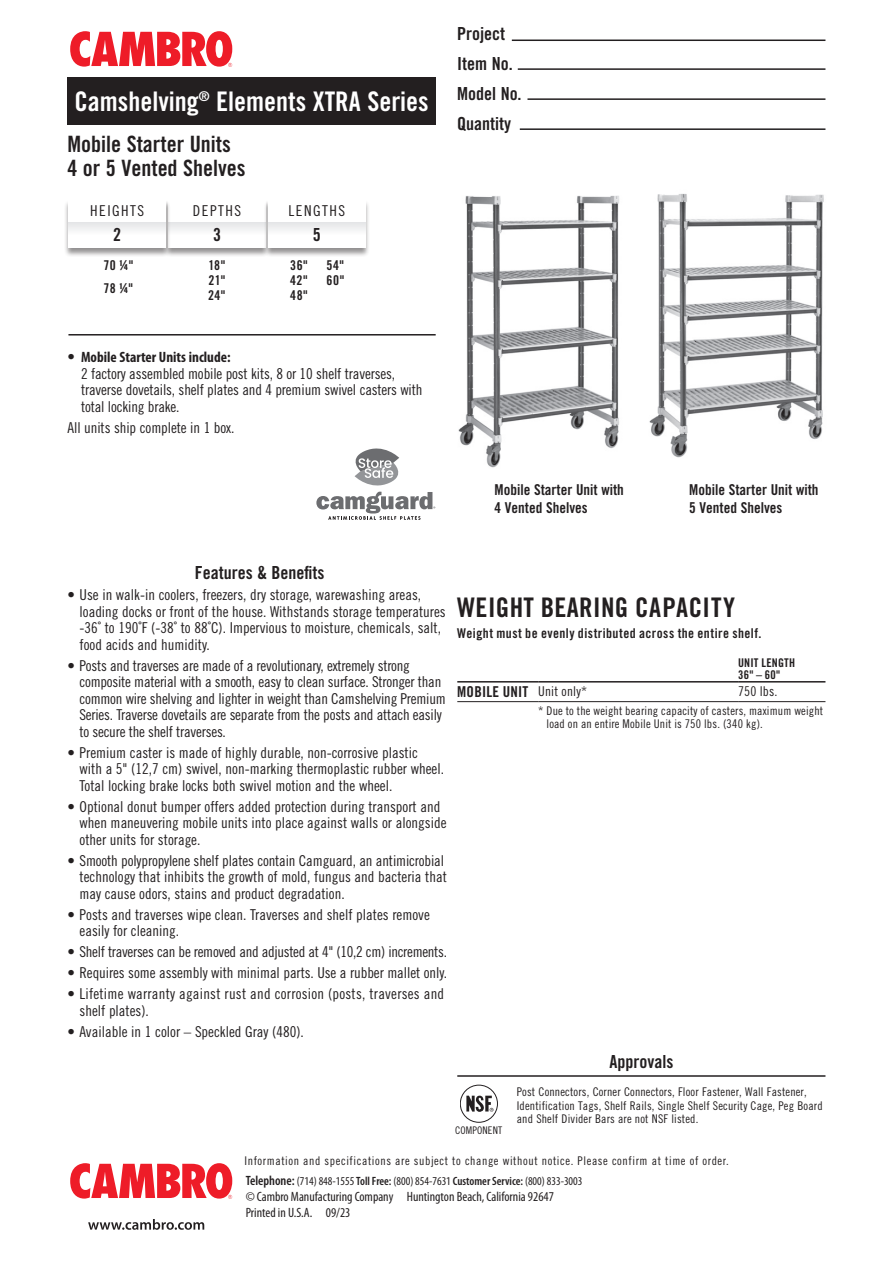
<style>
.page{position:relative;width:893px;height:1263px;background:#fff}
.page>*{position:absolute;margin:0;border:0;box-sizing:border-box;transform-origin:0 0}
.t1{font:27px "Trade Gothic LT Std Bd Cn 20";color:#fff}
.t2{font:27px "Trade Gothic LT Std Bd Cn 20";letter-spacing:.015em;color:#231f20}
.t3{font:22.5px/24px "Trade Gothic LT Std Bd Cn 20";color:#231f20}
.t4{font:18px/30px "Trade Gothic LT Std Bd Cn 20";color:#231f20}
.t5{font:15px/16.5px "Trade Gothic LT Std Cn 18";color:#231f20}
.t6{font:15px/18px "Trade Gothic LT Std Bd Cn 20";color:#231f20}
.t7{font:15px "Trade Gothic LT Std Cn 18";letter-spacing:-.02em;color:#231f20}
.t8{font:700 condensed 15px "Myriad Pro";color:#231f20}
.t9{font:15px "Trade Gothic LT Std Cn 18";letter-spacing:.1em;color:#231f20}
.t10{font:13.5px/15px "Trade Gothic LT Std Bd Cn 20";letter-spacing:.03em;color:#231f20;text-align:justify}
.t11{font:condensed 13.5px/16.2px "Myriad Pro";color:#231f20}
.t12{font:13.5px "Trade Gothic LT Std Cn 18";letter-spacing:.015em;color:#231f20}
.t13{font:12px/13.5px "Trade Gothic LT Std Cn 18";letter-spacing:.015em;color:#231f20}
.t14{font:12px "Trade Gothic LT Std Cn 18";letter-spacing:.05em;color:#231f20}
.t15{font:condensed 12px "Myriad Pro";color:#231f20}
.t16{font:12px/12px "Trade Gothic LT Std Bd Cn 20";letter-spacing:.015em;color:#231f20}
.t17{font:10.5px "Trade Gothic LT Std Cn 18";letter-spacing:.015em;color:#231f20}
.s1{font-family:"Trade Gothic LT Std Cn 18";font-weight:400;font-stretch:normal}
.s2{font-family:"Trade Gothic LT Std Cn 18";font-size:13.5px}
.s3{font-weight:600;font-size:13.5px}
.s4{font-weight:600}
</style>
<div class="page">
<svg style="left:70px;top:1163px;width:162px;height:36px"></svg>
<svg style="left:70px;top:31px;width:162px;height:36px"></svg>
<svg style="left:88px;top:1219px;width:116px;height:11px"></svg>
<hr style="left:512px;top:40px;width:313px;height:1px;background:#231f20">
<hr style="left:518px;top:68px;width:307px;height:2px;background:#231f20">
<hr style="left:527px;top:98px;width:298px;height:2px;background:#231f20">
<hr style="left:520px;top:128px;width:305px;height:2px;background:#231f20">
<hr style="left:457px;top:1075px;width:368px;height:2px;background:#231f20">
<div style="left:460px;top:1085px;width:38px;height:37px;border:1px solid #231f20;border-radius:50%"></div>
<svg style="left:466px;top:1096px;width:28px;height:16px"></svg>
<div style="left:163px;top:200px;width:107px;height:57px;background:#231f20;opacity:.49"></div>
<div style="left:168px;top:200px;width:98px;height:22px;background:#fff"></div>
<svg style="left:170px;top:222px;width:93px;height:25px"></svg>
<div style="left:263px;top:200px;width:107px;height:57px;background:#231f20;opacity:.49"></div>
<div style="left:268px;top:200px;width:98px;height:22px;background:#fff"></div>
<svg style="left:268px;top:222px;width:98px;height:25px"></svg>
<div style="left:64px;top:200px;width:106px;height:57px;background:#231f20;opacity:.49"></div>
<div style="left:68px;top:200px;width:98px;height:22px;background:#fff"></div>
<svg style="left:68px;top:222px;width:98px;height:25px"></svg>
<hr style="left:68px;top:334px;width:368px;height:1px;background:#231f20">
<img style="left:458px;top:195px;width:161px;height:273px">
<img style="left:649px;top:194px;width:175px;height:264px">
<hr style="left:538px;top:681px;width:200px;height:1px;background:#231f20">
<hr style="left:738px;top:681px;width:87px;height:1px;background:#231f20">
<hr style="left:457px;top:681px;width:81px;height:1px;background:#231f20">
<hr style="left:457px;top:701px;width:81px;height:1px;background:#231f20">
<hr style="left:538px;top:701px;width:200px;height:1px;background:#231f20">
<hr style="left:738px;top:701px;width:87px;height:1px;background:#231f20">
<div style="left:68px;top:77px;width:368px;height:48px;background:#231f20"></div>
<svg style="left:316px;top:448px;width:119px;height:72px"></svg>
<h1 class="t1" style="left:74px;top:84px;width:356px">Camshelving<sup>®</sup> Elements XTRA Series</h1>
<h2 class="t3" style="left:68px;top:131px;width:180px">Mobile Starter Units<br>4 or 5 Vented Shelves</h2>
<p class="t9" style="left:90px;top:202px;width:55px">HEIGHTS</p>
<p class="t4" style="left:113px;top:220px;width:9px">2</p>
<p class="t5" style="left:193px;top:203px;width:50px">DEPTHS</p>
<p class="t4" style="left:213px;top:220px;width:9px">3</p>
<p class="t9" style="left:289px;top:202px;width:58px">LENGTHS</p>
<p class="t4" style="left:313px;top:220px;width:9px">5</p>
<p class="t10" style="left:104px;top:254px;width:31px;line-height:22.5px">70 1/4"<br>78 1/4"</p>
<p class="t10" style="left:208px;top:258px;width:19px">18" 21" 24"</p>
<p class="t10" style="left:290px;top:258px;width:19px">36" 42" 48"</p>
<p class="t10" style="left:327px;top:258px;width:19px">54"<br>60"</p>
<p class="t8" style="left:67px;top:348px;width:164px"><span class="s1">•</span> Mobile Starter Units include:</p>
<p class="t5" style="left:81px;top:365px;width:343px">2 factory assembled mobile post kits, 8 or 10 shelf traverses, traverse dovetails, shelf plates and 4 premium swivel casters with total locking brake.</p>
<p class="t5" style="left:67px;top:419px;width:168px">All units ship complete in 1 box.</p>
<p class="t4" style="left:457px;top:18px;width:66px">Project<br>Item No.<br>Model No.<br>Quantity</p>
<p class="t6" style="left:495px;top:480px;width:131px">Mobile Starter Unit with<br>4 Vented Shelves</p>
<p class="t6" style="left:689px;top:480px;width:131px">Mobile Starter Unit with<br>5 Vented Shelves</p>
<p class="t4" style="left:195px;top:558px;width:131px">Features &amp; Benefits</p>
<p class="t5" style="left:80px;top:587px;width:368px;text-indent:-12px">• Use in walk-in coolers, freezers, dry storage, warewashing areas, loading docks or front of the house. Withstands storage temperatures -36˚ to 190˚F (-38˚ to 88˚C). Impervious to moisture, chemicals, salt, food acids and humidity.</p>
<p class="t5" style="left:80px;top:657px;width:368px;text-indent:-12px">• Posts and traverses are made of a revolutionary, extremely strong composite material with a smooth, easy to clean surface. Stronger than common wire shelving and lighter in weight than Camshelving Premium Series. Traverse dovetails are separate from the posts and attach easily to secure the shelf traverses.</p>
<p class="t5" style="left:80px;top:744px;width:366px;text-indent:-12px">• Premium caster is made of highly durable, non-corrosive plastic with a 5" (12,7 cm) swivel, non-marking thermoplastic rubber wheel.<br>Total locking brake locks both swivel motion and the wheel.</p>
<p class="t5" style="left:80px;top:798px;width:368px;text-indent:-12px">• Optional donut bumper offers added protection during transport and when maneuvering mobile units into place against walls or alongside other units for storage.</p>
<p class="t5" style="left:80px;top:852px;width:369px;text-indent:-12px">• Smooth polypropylene shelf plates contain Camguard, an antimicrobial technology that inhibits the growth of mold, fungus and bacteria that may cause odors, stains and product degradation.</p>
<p class="t5" style="left:80px;top:906px;width:352px;text-indent:-12px">• Posts and traverses wipe clean. Traverses and shelf plates remove easily for cleaning.</p>
<p class="t7" style="left:68px;top:943px;width:381px">• Shelf traverses can be removed and adjusted at 4" (10,2 cm) increments.</p>
<p class="t5" style="left:68px;top:965px;width:381px">• Requires some assembly with minimal parts. Use a rubber mallet only.</p>
<p class="t5" style="left:80px;top:986px;width:366px;text-indent:-12px">• Lifetime warranty against rust and corrosion (posts, traverses and shelf plates).</p>
<p class="t5" style="left:68px;top:1023px;width:238px">• Available in 1 color – Speckled Gray (480).</p>
<h1 class="t2" style="left:457px;top:591px;width:279px">WEIGHT BEARING CAPACITY</h1>
<p class="t10" style="left:457px;top:626px;width:306px">Weight must be evenly distributed across the entire shelf.</p>
<p class="t16" style="left:738px;top:656px;width:58px">UNIT LENGTH<br>36" – 60"</p>
<p class="t6" style="left:457px;top:683px;width:131px">MOBILE UNIT <span class="s2">Unit only*</span></p>
<p class="t12" style="left:738px;top:683px;width:41px">750 lbs.</p>
<p class="t13" style="left:546px;top:704px;width:278px;text-indent:-8px">* Due to the weight bearing capacity of casters, maximum weight load on an entire Mobile Unit is 750 lbs. (340 kg).</p>
<p class="t4" style="left:609px;top:1047px;width:65px">Approvals</p>
<p class="t17" style="left:455px;top:1124px;width:49px">COMPONENT</p>
<p class="t13" style="left:517px;top:1085px;width:307px">Post Connectors, Corner Connectors, Floor Fastener, Wall Fastener,<br>Identification Tags, Shelf Rails, Single Shelf Security Cage, Peg Board and Shelf Divider Bars are not NSF listed.</p>
<p class="t14" style="left:244px;top:1153px;width:486px">Information and specifications are subject to change without notice. Please confirm at time of order.</p>
<p class="t15" style="left:246px;top:1173px;width:338px"><span class="s3">Telephone:</span> (714) 848-1555 <span class="s4">Toll Free:</span> (800) 854-7631 <span class="s4">Customer Service:</span> (800) 833-3003</p>
<p class="t11" style="left:246px;top:1188px;width:310px">© Cambro Manufacturing Company Huntington Beach, California 92647<br>Printed in U.S.A. 09/23</p>
</div>
